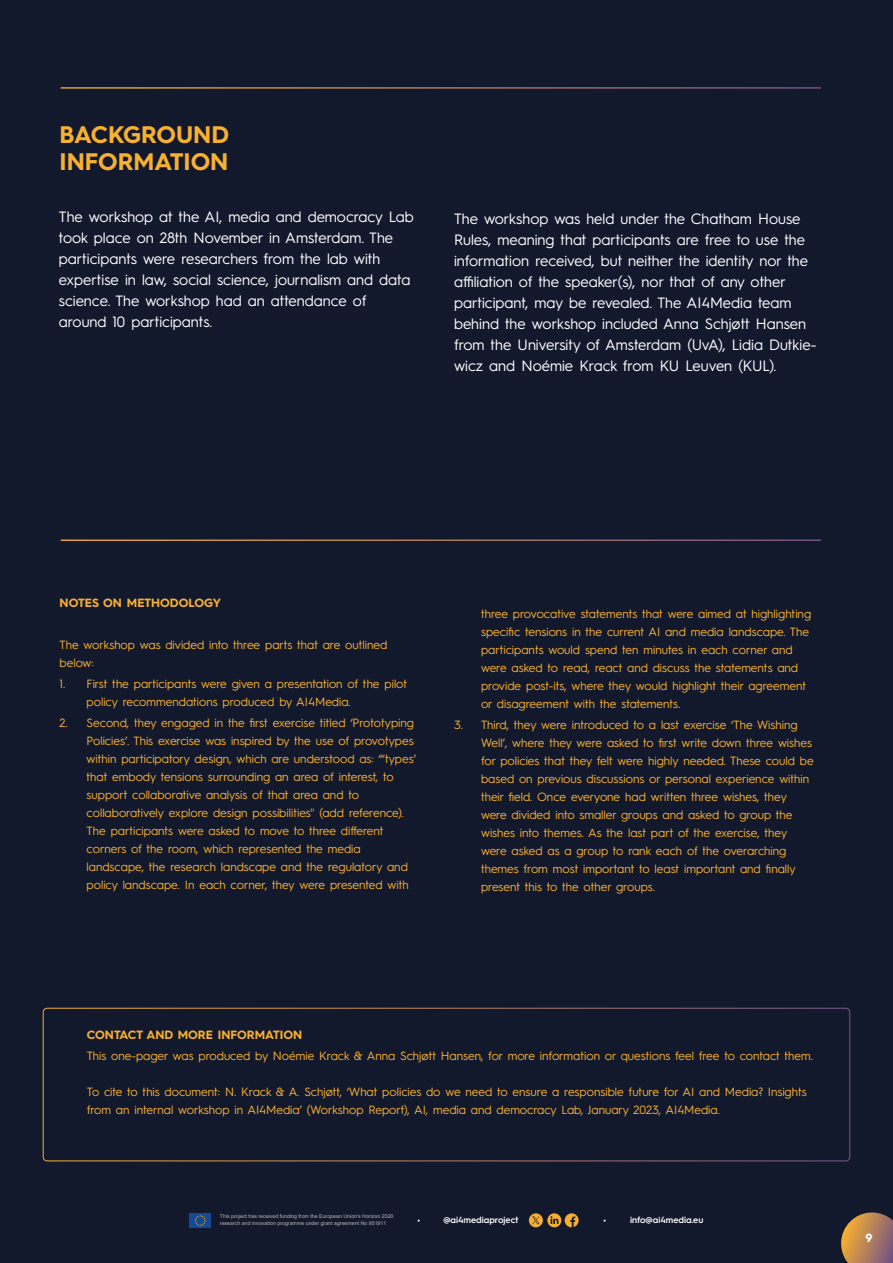
<style>
.page{position:relative;width:893px;height:1263px;background:#13192d}
.page>*{position:absolute;margin:0;border:0;box-sizing:border-box;transform-origin:0 0}
.t1{font:700 24px/27px "Hurme Geometric Sans 3";color:#f8b031}
.t2{font:15px/21px "Hurme Geometric Sans 3";color:#fff}
.t3{font:12px/18px "Hurme Geometric Sans 3";color:#f8b031}
.t4{font:700 12px "Hurme Geometric Sans 3";color:#f8b031}
.t5{font:700 12px "Hurme Geometric Sans 3";color:#fff}
.t6{font:600 9px "Hurme Geometric Sans 3";color:#fff}
.t7{font:5.25px/6.3px "Arial";color:#b5b4b4}
</style>
<div class="page">
<hr style="left:61px;top:87px;width:760px;height:2px;background:#fff">
<svg style="left:841px;top:1212px;width:52px;height:51px;background:#a37553"></svg>
<hr style="left:61px;top:540px;width:760px;height:1px;background:#fff">
<div style="left:43px;top:1008px;width:807px;height:153px;border:1px solid #fff;border-radius:4px"></div>
<div style="left:190px;top:1213px;width:21px;height:15px;background:#164993"></div>
<svg style="left:195px;top:1215px;width:11px;height:11px"></svg>
<svg style="left:529px;top:1213px;width:50px;height:14px"></svg>
<h1 class="t1" style="left:60px;top:120px;width:171px">BACKGROUND<br>INFORMATION</h1>
<p class="t2" style="left:59px;top:205px;width:356px">The workshop at the AI, media and democracy Lab took place on 28th November in Amsterdam. The participants were researchers from the lab with expertise in law, social science, journalism and data science. The workshop had an attendance of around 10 participants.</p>
<p class="t2" style="left:454px;top:207px;width:364px">The workshop was held under the Chatham House Rules, meaning that participants are free to use the information received, but neither the identity nor the affiliation of the speaker(s), nor that of any other participant, may be revealed. The AI4Media team behind the workshop included Anna Schjøtt Hansen from the University of Amsterdam (UvA), Lidia Dutkie&shy;wicz and Noémie Krack from KU Leuven (KUL).</p>
<p class="t4" style="left:60px;top:594px;width:163px">NOTES ON METHODOLOGY</p>
<p class="t3" style="left:60px;top:635px;width:329px">The workshop was divided into three parts that are outlined below:</p>
<p class="t3" style="left:87px;top:674px;width:322px;text-indent:-27px">1. First the participants were given a presentation of the pilot policy recommendations produced by AI4Media.</p>
<p class="t3" style="left:87px;top:713px;width:331px;text-indent:-27px">2. Second, they engaged in the first exercise titled ‘Prototyping Policies’. This exercise was inspired by the use of provotypes within participatory design, which are understood as: “‘types’ that embody tensions surrounding an area of interest, to support collaborative analysis of that area and to collaboratively explore design possibilities'' (add reference).<br>The participants were asked to move to three different corners of the room, which represented the media landscape, the research landscape and the regulatory and policy landscape. In each corner, they were presented with</p>
<p class="t3" style="left:481px;top:604px;width:332px">three provocative statements that were aimed at highlighting specific tensions in the current AI and media landscape. The participants would spend ten minutes in each corner and were asked to read, react and discuss the statements and provide post-its, where they would highlight their agreement or disagreement with the statements.</p>
<p class="t3" style="left:481px;top:715px;width:334px;text-indent:-27px">3. Third, they were introduced to a last exercise ‘The Wishing Well’, where they were asked to first write down three wishes for policies that they felt were highly needed. These could be based on previous discussions or personal experience within their field. Once everyone had written three wishes, they were divided into smaller groups and asked to group the wishes into themes. As the last part of the exercise, they were asked as a group to rank each of the overarching themes from most important to least important and finally present this to the other groups.</p>
<p class="t4" style="left:87px;top:1027px;width:217px">CONTACT AND MORE INFORMATION</p>
<p class="t3" style="left:87px;top:1046px;width:728px">This one-pager was produced by Noémie Krack &amp; Anna Schjøtt Hansen, for more information or questions feel free to contact them.</p>
<p class="t3" style="left:87px;top:1082px;width:722px">To cite to this document: N. Krack &amp; A. Schjøtt, ‘What policies do we need to ensure a responsible future for AI and Media? Insights from an internal workshop in AI4Media’ (Workshop Report), AI, media and democracy Lab, January 2023, AI4Media.</p>
<p class="t7" style="left:220px;top:1213px;width:175px">This project has received funding from the European Union's Horizon 2020 research and innovation programme under grant agreement No 951911</p>
<p class="t6" style="left:443px;top:1214px;width:77px">@ai4mediaproject</p>
<p class="t6" style="left:630px;top:1214px;width:75px">info@ai4media.eu</p>
<p class="t5" style="left:865px;top:1229px;width:8px">9</p>
</div>
